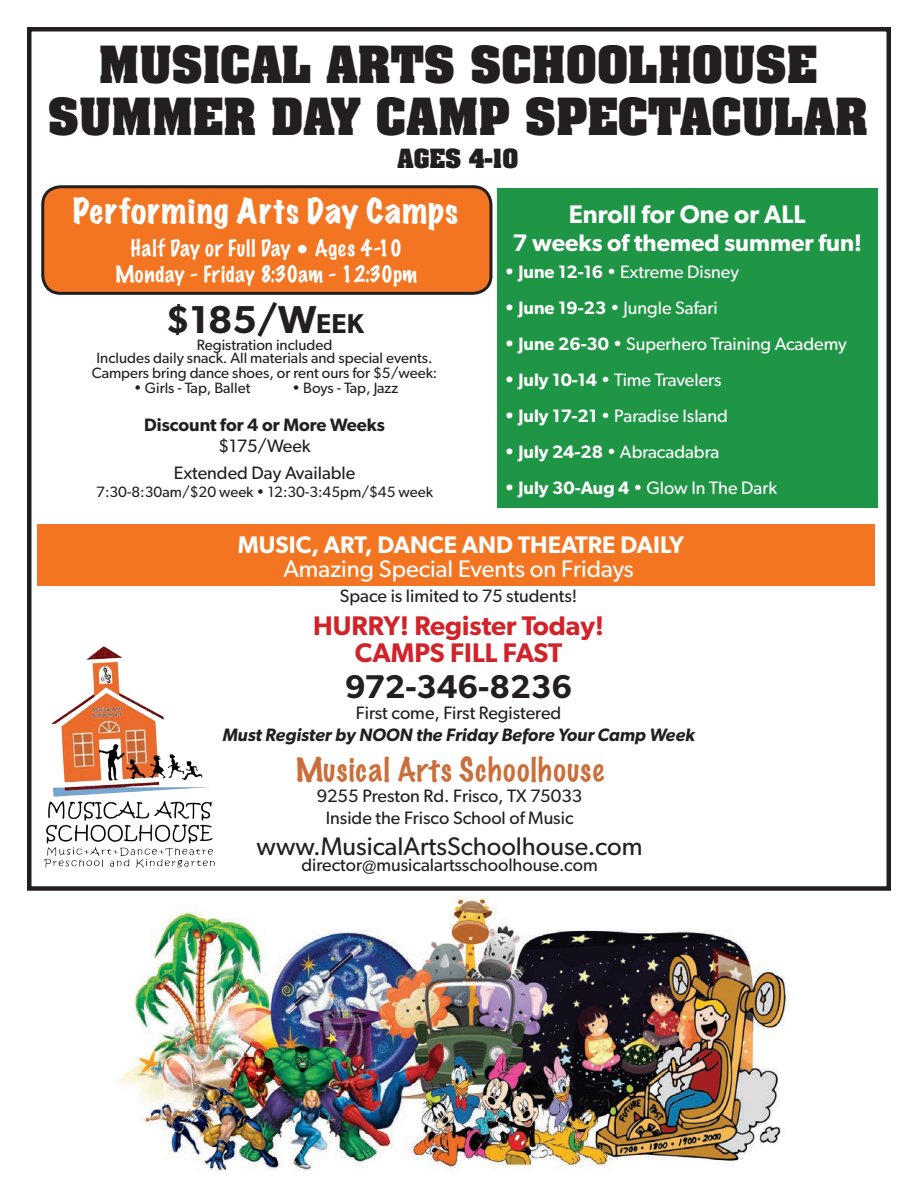
<style>
.page{position:relative;width:918px;height:1188px;background:#fff}
.page>*{position:absolute;margin:0;border:0;box-sizing:border-box;transform-origin:0 0}
.t1{font:700 43.5px "Aardvark";color:#231f20}
.t2{font:600 39px "Gibson";color:#231f20}
.t3{font:600 33px "Gibson";color:#231f20}
.t4{font:expanded 31.5px "Marker Felt";letter-spacing:.035em;color:#fff}
.t5{font:100 30px "Marker Felt";letter-spacing:.035em;color:#ca6f3b}
.t6{font:600 27px "Gibson";color:#d1232a}
.t7{font:25.5px "Gibson";color:#231f20}
.t8{font:600 25.5px "Gibson";color:#fff}
.t9{font:600 24px "Gibson";color:#fff}
.t10{font:24px "Gibson";color:#fff}
.t11{font:700 22.5px "Aardvark";color:#231f20}
.t12{font:100 21px "Marker Felt";color:#fff}
.t13{font:100 21px "Marker Felt";letter-spacing:.03em;color:#fff}
.t14{font:18px "Gibson";color:#fff}
.t15{font:18px "Gibson";color:#231f20}
.t16{font:italic 600 18px "Gibson";color:#231f20}
.t17{font:600 18px "Gibson";color:#231f20}
.t18{font:15px "Gibson";color:#231f20}
.s1{font-weight:600}
.s2{font-size:27.3px}
</style>
<div class="page">
<div style="left:27px;top:27px;width:864px;height:864px;border:4px solid #231f20"></div>
<div style="left:37px;top:524px;width:837px;height:61px;background:#f47521"></div>
<div style="left:43px;top:187px;width:448px;height:106px;background:#f47521;border-radius:18px"></div>
<div style="left:41px;top:185px;width:451px;height:110px;border:3px solid #231f20;border-radius:18px"></div>
<div style="left:497px;top:188px;width:381px;height:320px;background:#1f9646"></div>
<img style="left:43px;top:646px;width:172px;height:222px">
<img style="left:117px;top:897px;width:671px;height:274px">
<p class="t1" style="left:99px;top:33px;width:720px">MUSICAL ARTS SCHOOLHOUSE</p>
<p class="t1" style="left:48px;top:85px;width:822px">SUMMER DAY CAMP SPECTACULAR</p>
<p class="t11" style="left:398px;top:142px;width:122px">AGES 4-10</p>
<p class="t4" style="left:73px;top:186px;width:386px">Performing Arts Day Camps</p>
<p class="t13" style="left:130px;top:232px;width:273px">Half Day or Full Day • Ages 4-10</p>
<p class="t12" style="left:115px;top:257px;width:303px">Monday - Friday 8:30am - 12:30pm</p>
<p class="t8" style="left:569px;top:199px;width:238px">Enroll for One or ALL</p>
<p class="t9" style="left:512px;top:229px;width:351px">7 weeks of themed summer fun!</p>
<p class="t14" style="left:504px;top:261px;width:237px"><span class="s1">• June 12-16</span> • Extreme Disney</p>
<p class="t14" style="left:504px;top:297px;width:215px"><span class="s1">• June 19-23</span> • Jungle Safari</p>
<p class="t14" style="left:504px;top:333px;width:344px"><span class="s1">• June 26-30</span> • Superhero Training Academy</p>
<p class="t14" style="left:504px;top:369px;width:219px"><span class="s1">• July 10-14</span> • Time Travelers</p>
<p class="t14" style="left:504px;top:405px;width:225px"><span class="s1">• July 17-21</span> • Paradise Island</p>
<p class="t14" style="left:504px;top:441px;width:217px"><span class="s1">• July 24-28</span> • Abracadabra</p>
<p class="t14" style="left:504px;top:477px;width:275px"><span class="s1">• July 30-Aug 4</span> • Glow In The Dark</p>
<p class="t2" style="left:165px;top:297px;width:200px">$185/W<span class="s2">eek</span></p>
<p class="t18" style="left:197px;top:336px;width:137px">Registration included</p>
<p class="t18" style="left:97px;top:349px;width:338px">Includes daily snack. All materials and special events.</p>
<p class="t18" style="left:92px;top:364px;width:347px">Campers bring dance shoes, or rent ours for $5/week:</p>
<p class="t18" style="left:134px;top:379px;width:118px">• Girls - Tap, Ballet</p>
<p class="t18" style="left:292px;top:379px;width:108px">• Boys - Tap, Jazz</p>
<p class="t17" style="left:144px;top:414px;width:242px">Discount for 4 or More Weeks</p>
<p class="t15" style="left:219px;top:435px;width:94px">$175/Week</p>
<p class="t15" style="left:174px;top:462px;width:183px">Extended Day Available</p>
<p class="t18" style="left:96px;top:483px;width:338px">7:30-8:30am/$20 week • 12:30-3:45pm/$45 week</p>
<p class="t9" style="left:238px;top:530px;width:448px">MUSIC, ART, DANCE AND THEATRE DAILY</p>
<p class="t10" style="left:283px;top:554px;width:352px">Amazing Special Events on Fridays</p>
<p class="t15" style="left:340px;top:585px;width:239px">Space is limited to 75 students!</p>
<p class="t6" style="left:313px;top:609px;width:292px">HURRY! Register Today!</p>
<p class="t6" style="left:355px;top:636px;width:209px">CAMPS FILL FAST</p>
<p class="t3" style="left:345px;top:667px;width:228px">972-346-8236</p>
<p class="t15" style="left:356px;top:702px;width:207px">First come, First Registered</p>
<p class="t16" style="left:222px;top:724px;width:474px">Must Register by NOON the Friday Before Your Camp Week</p>
<p class="t5" style="left:295px;top:746px;width:310px">Musical Arts Schoolhouse</p>
<p class="t15" style="left:317px;top:785px;width:267px">9255 Preston Rd. Frisco, TX 75033</p>
<p class="t15" style="left:326px;top:807px;width:249px">Inside the Frisco School of Music</p>
<p class="t7" style="left:257px;top:831px;width:387px">www.MusicalArtsSchoolhouse.com</p>
<p class="t15" style="left:301px;top:854px;width:298px">director@musicalartsschoolhouse.com</p>
</div>
